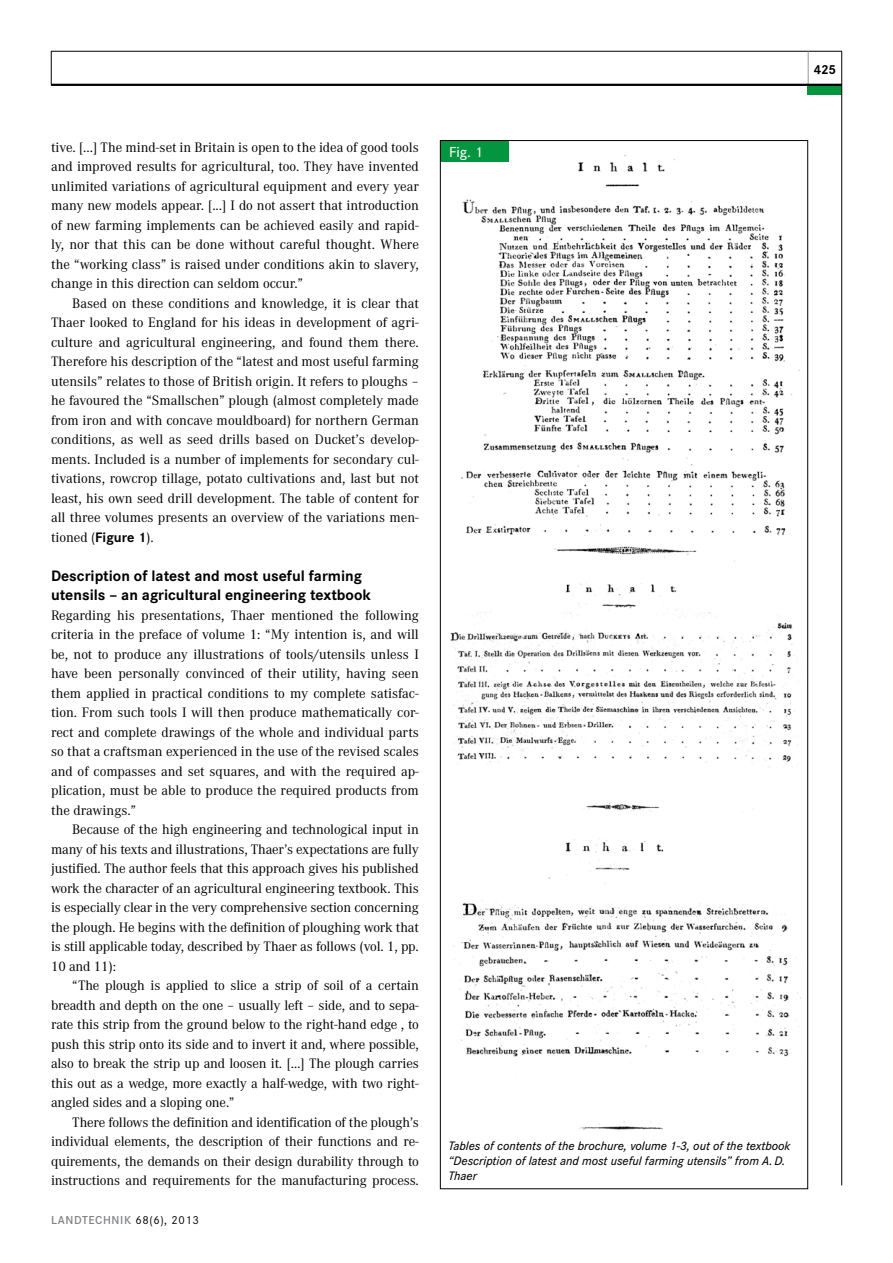
<style>
.page{position:relative;width:893px;height:1263px;background:#fff}
.page>*{position:absolute;margin:0;border:0;box-sizing:border-box;transform-origin:0 0}
.t1{font:700 15.75px/19.5px "Corporate S";color:#000}
.t2{font:500 15px "Corporate S";color:#fff}
.t3{font:14.25px/19.5px "Corporate A";letter-spacing:-.01em;color:#000;text-align:justify}
.t4{font:700 13.5px "Corporate S";color:#000}
.t5{font:italic 500 12.75px/15px "Corporate S";color:#000}
.t6{font:600 12px "Corporate S";letter-spacing:.05em;color:#808285}
.s1{font-family:"Corporate S"}
.s2{font-family:"Corporate S";font-weight:700}
.s3{font-weight:400;color:#000}
</style>
<div class="page">
<hr style="left:51px;top:51px;width:1px;height:34px;background:#000">
<hr style="left:51px;top:51px;width:791px;height:1px;background:#000">
<hr style="left:808px;top:51px;width:1px;height:34px;background:#939598">
<div style="left:808px;top:85px;width:34px;height:10px;background:#03953f"></div>
<hr style="left:841px;top:51px;width:1px;height:1134px;background:#000">
<hr style="left:51px;top:84px;width:791px;height:2px;background:#000">
<img style="left:461px;top:155px;width:339px;height:407px">
<div style="left:441px;top:141px;width:68px;height:21px;background:#03953f"></div>
<img style="left:450px;top:583px;width:348px;height:228px">
<img style="left:453px;top:839px;width:347px;height:292px">
<p class="t3" style="left:51px;top:138px;width:369px">tive. [...] The mind-set in Britain is open to the idea of good tools and improved results for agricultural, too. They have invented unlimited variations of agricultural equipment and every year many new models appear. [...] I do not assert that introduction of new farming implements can be achieved easily and rapid&shy;ly, nor that this can be done without careful thought. Where the “working class” is raised under conditions akin to slavery, change in this direction can seldom occur.”</p>
<p class="t3" style="left:51px;top:294px;width:369px;text-indent:21px">Based on these conditions and knowledge, it is clear that Thaer looked to England for his ideas in development of agri&shy;culture and agricultural engineering, and found them there.<br>Therefore his description of the “latest and most useful farming utensils” relates to those of British origin. It refers to ploughs – he favoured the “Smallschen” plough (almost completely made from iron and with concave mouldboard) for northern German conditions, as well as seed drills based on Ducket’s develop&shy;ments. Included is a number of implements for secondary cul&shy;tivations, rowcrop tillage, potato cultivations and, last but not least, his own seed drill development. The table of content for all three volumes presents an overview of the variations men&shy;tioned <span class="s1">(</span><span class="s2">Figure 1</span>).</p>
<p class="t1" style="left:51px;top:566px;width:321px">Description of latest and most useful farming utensils – an agricultural engineering textbook</p>
<p class="t3" style="left:51px;top:606px;width:369px">Regarding his presentations, Thaer mentioned the following criteria in the preface of volume 1: “My intention is, and will be, not to produce any illustrations of tools/utensils unless I have been personally convinced of their utility, having seen them applied in practical conditions to my complete satisfac&shy;tion. From such tools I will then produce mathematically cor&shy;rect and complete drawings of the whole and individual parts so that a craftsman experienced in the use of the revised scales and of compasses and set squares, and with the required ap&shy;plication, must be able to produce the required products from the drawings.”</p>
<p class="t3" style="left:51px;top:820px;width:369px;text-indent:21px">Because of the high engineering and technological input in many of his texts and illustrations, Thaer’s expectations are fully justified. The author feels that this approach gives his published work the character of an agricultural engineering textbook. This is especially clear in the very comprehensive section concerning the plough. He begins with the definition of ploughing work that is still applicable today, described by Thaer as follows (vol. 1, pp.<br>10 and 11):</p>
<p class="t3" style="left:51px;top:976px;width:369px;text-indent:21px">“The plough is applied to slice a strip of soil of a certain breadth and depth on the one – usually left – side, and to sepa&shy;rate this strip from the ground below to the right-hand edge , to push this strip onto its side and to invert it and, where possible, also to break the strip up and loosen it. […] The plough carries this out as a wedge, more exactly a half-wedge, with two right&shy;angled sides and a sloping one.”</p>
<p class="t3" style="left:51px;top:1113px;width:369px;text-indent:21px">There follows the definition and identification of the plough’s individual elements, the description of their functions and re&shy;quirements, the demands on their design durability through to instructions and requirements for the manufacturing process.</p>
<p class="t6" style="left:51px;top:1213px;width:149px">LANDTECHNIK <span class="s3">68(6), 2013</span></p>
<p class="t2" style="left:449px;top:143px;width:35px">Fig. 1</p>
<p class="t4" style="left:814px;top:61px;width:24px">425</p>
<p class="t5" style="left:448px;top:1138px;width:344px">Tables of contents of the brochure, volume 1-3, out of the textbook “Description of latest and most useful farming utensils” from A.D.<br>Thaer</p>
</div>
